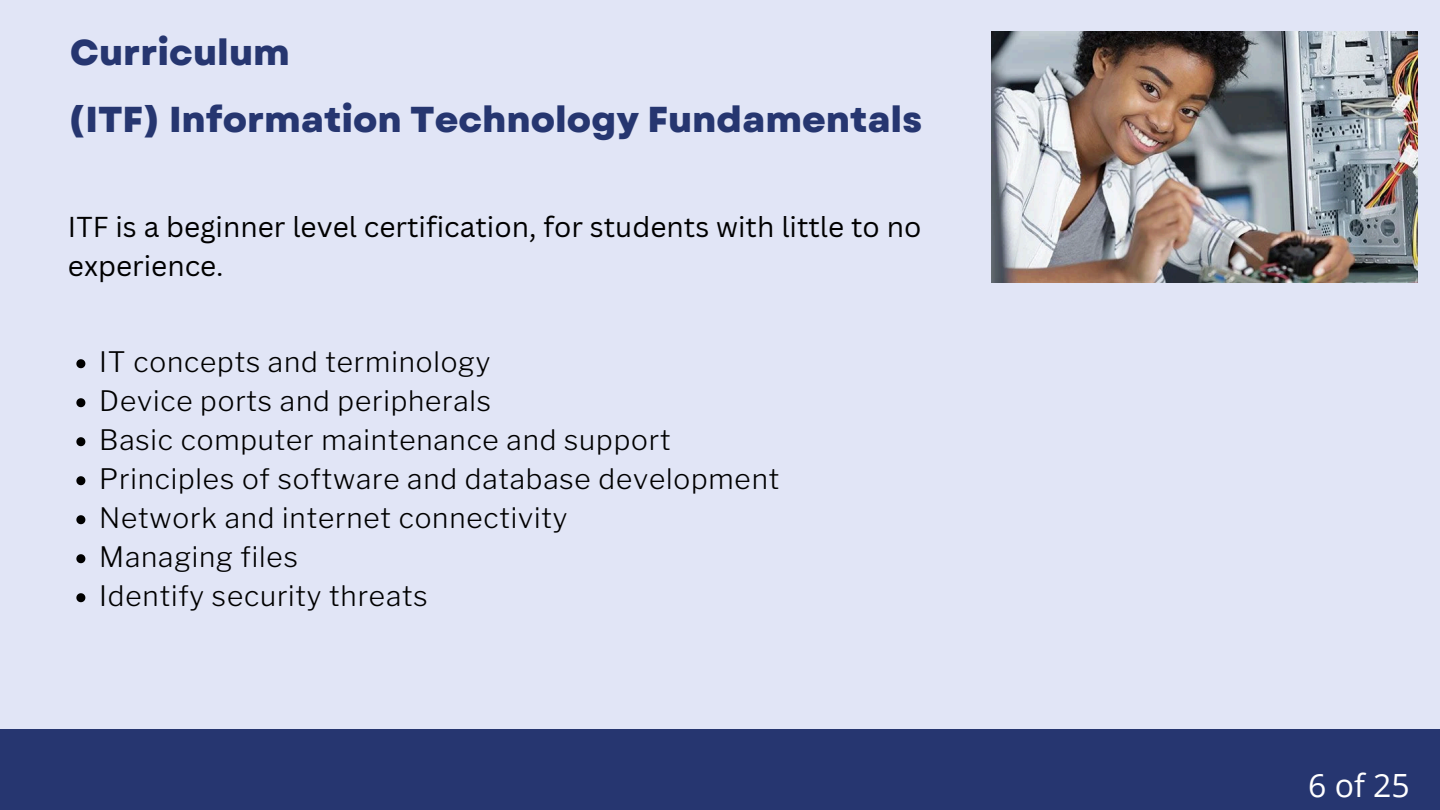
<style>
.page{position:relative;width:1440px;height:810px;background:#e1e5f6}
.page>*{position:absolute;margin:0;border:0;box-sizing:border-box;transform-origin:0 0}
.t1{font:800 36px "Garet";color:#263670}
.t2{font:32px "Open Sans";color:#fff}
.t3{font:300 28px "Libre Franklin";letter-spacing:.03em;color:#000}
.t4{font:28px/39px "Canva Sans";color:#000}
</style>
<div class="page">
<div style="left:0;top:729px;width:1440px;height:81px;background:#263670"></div>
<svg style="left:76px;top:359px;width:9px;height:9px"></svg>
<svg style="left:76px;top:398px;width:9px;height:9px"></svg>
<svg style="left:76px;top:437px;width:9px;height:9px"></svg>
<svg style="left:76px;top:476px;width:9px;height:9px"></svg>
<svg style="left:76px;top:515px;width:9px;height:9px"></svg>
<svg style="left:76px;top:554px;width:9px;height:9px"></svg>
<svg style="left:76px;top:593px;width:9px;height:9px"></svg>
<img style="left:992px;top:32px;width:426px;height:250px">
<p class="t1" style="left:70px;top:26px;width:221px">Curriculum</p>
<h2 class="t1" style="left:68px;top:94px;width:856px">(ITF) Information Technology Fundamentals</h2>
<p class="t4" style="left:68px;top:207px;width:855px">ITF is a beginner level certification, for students with little to no experience.</p>
<p class="t3" style="left:99px;top:345px;width:393px">IT concepts and terminology</p>
<h1 class="t3" style="left:99px;top:384px;width:393px">Device ports and peripherals</h1>
<p class="t3" style="left:99px;top:423px;width:573px">Basic computer maintenance and support</p>
<p class="t3" style="left:99px;top:462px;width:682px">Principles of software and database development</p>
<p class="t3" style="left:99px;top:501px;width:470px">Network and internet connectivity</p>
<p class="t3" style="left:99px;top:540px;width:200px">Managing files</p>
<p class="t3" style="left:99px;top:579px;width:330px">Identify security threats</p>
<p class="t2" style="left:1308px;top:763px;width:103px">6 of 25</p>
</div>
